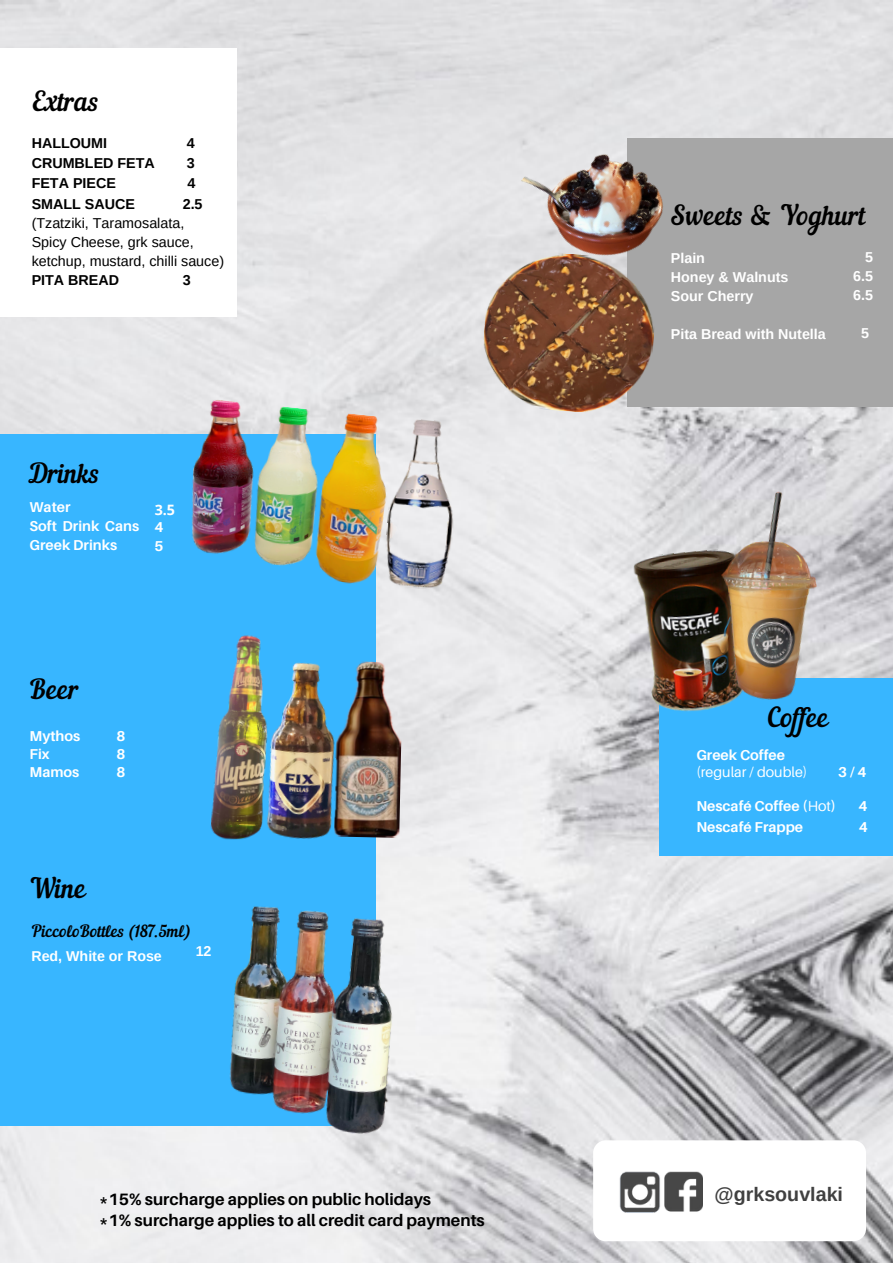
<style>
.page{position:relative;width:893px;height:1264px;background:#fff}
.page>*{position:absolute;margin:0;border:0;box-sizing:border-box;transform-origin:0 0}
.t1{font:27px "Nautilus Pompilius";color:#000}
.t2{font:700 19.65px "Arimo";color:#404040}
.t3{font:700 16.5px "Aileron";color:#000}
.t4{font:16.5px "Nautilus Pompilius";color:#000}
.t5{font:700 14.25px/18px "Aileron";color:#fff;text-align:justify}
.t6{font:14.25px/19px "Arimo";color:#000}
.t7{font:700 14.25px "Arimo";color:#fff}
.t8{font:700 14.25px "Arimo";color:#000}
.t9{font:14.25px "Aileron";color:#fff}
.t10{font:700 14.25px "Open Sans";color:#fff}
.s1{font-weight:700}
.s2{font-weight:400}
</style>
<div class="page">
<img style="left:0;top:0;width:892px;height:1262px">
<div style="left:626px;top:138px;width:266px;height:269px;background:#a6a6a6"></div>
<img style="left:479px;top:248px;width:180px;height:169px">
<img style="left:505px;top:103px;width:209px;height:203px">
<div style="left:0;top:434px;width:375px;height:692px;background:#38b6ff"></div>
<svg style="left:593px;top:1140px;width:273px;height:101px"></svg>
<img style="left:615px;top:1167px;width:88px;height:46px">
<img style="left:182px;top:398px;width:242px;height:201px">
<img style="left:211px;top:876px;width:210px;height:278px">
<div style="left:0;top:48px;width:237px;height:269px;background:#fff"></div>
<div style="left:659px;top:678px;width:233px;height:177px;background:#38b6ff"></div>
<img style="left:619px;top:547px;width:89px;height:170px">
<img style="left:210px;top:635px;width:51px;height:205px">
<img style="left:248px;top:647px;width:124px;height:193px">
<img style="left:334px;top:661px;width:69px;height:176px">
<img style="left:708px;top:481px;width:141px;height:229px">
<img style="left:382px;top:417px;width:79px;height:174px">
<p class="t1" style="left:32px;top:91px;width:69px">Extras</p>
<p class="t8" style="left:32px;top:135px;width:77px">HALLOUMI</p>
<p class="t8" style="left:187px;top:135px;width:9px">4</p>
<p class="t8" style="left:32px;top:155px;width:125px">CRUMBLED FETA</p>
<p class="t8" style="left:187px;top:155px;width:9px">3</p>
<p class="t8" style="left:32px;top:175px;width:86px">FETA PIECE</p>
<p class="t8" style="left:187px;top:175px;width:9px">4</p>
<p class="t8" style="left:32px;top:196px;width:105px">SMALL SAUCE</p>
<p class="t6" style="left:32px;top:194px;width:172px;text-indent:151px"><span class="s1">2.5 </span>(Tzatziki, Taramosalata,</p>
<p class="t6" style="left:32px;top:232px;width:194px">Spicy Cheese, grk sauce, ketchup, mustard, chilli sauce)</p>
<p class="t8" style="left:32px;top:272px;width:89px">PITA BREAD</p>
<p class="t8" style="left:183px;top:272px;width:9px">3</p>
<p class="t1" style="left:30px;top:463px;width:72px">Drinks</p>
<p class="t5" style="left:30px;top:498px;width:43px">Water</p>
<p class="t5" style="left:30px;top:516px;width:111px;line-height:19px">Soft Drink Cans<br>Greek Drinks</p>
<p class="t5" style="left:154px;top:517px;width:10px">4</p>
<p class="t10" style="left:155px;top:499px;width:21px">3.5</p>
<p class="t5" style="left:154px;top:537px;width:10px">5</p>
<p class="t1" style="left:30px;top:678px;width:51px">Beer</p>
<p class="t5" style="left:30px;top:726px;width:52px">Mythos</p>
<p class="t5" style="left:30px;top:744px;width:22px">Fix</p>
<p class="t5" style="left:30px;top:762px;width:51px">Mamos</p>
<p class="t5" style="left:117px;top:726px;width:10px">8<br>8<br>8</p>
<p class="t1" style="left:30px;top:878px;width:58px">Wine</p>
<p class="t4" style="left:31px;top:924px;width:160px">PiccoloBottles (187.5ml)</p>
<p class="t7" style="left:31px;top:948px;width:132px">Red, White or Rose</p>
<p class="t7" style="left:196px;top:943px;width:17px">12</p>
<p class="t3" style="left:99px;top:1188px;width:334px">*15% surcharge applies on public holidays</p>
<p class="t3" style="left:99px;top:1210px;width:387px">*1% surcharge applies to all credit card payments</p>
<p class="t1" style="left:670px;top:205px;width:197px">Sweets &amp; Yoghurt</p>
<p class="t7" style="left:670px;top:250px;width:36px">Plain</p>
<p class="t7" style="left:670px;top:269px;width:119px">Honey &amp; Walnuts</p>
<p class="t7" style="left:670px;top:288px;width:84px">Sour Cherry</p>
<p class="t7" style="left:670px;top:326px;width:156px">Pita Bread with Nutella</p>
<p class="t7" style="left:865px;top:249px;width:9px">5</p>
<p class="t7" style="left:853px;top:268px;width:21px">6.5</p>
<p class="t7" style="left:853px;top:287px;width:21px">6.5</p>
<p class="t7" style="left:861px;top:325px;width:9px">5</p>
<p class="t1" style="left:767px;top:707px;width:63px">Cof ee</p>
<p class="t5" style="left:696px;top:745px;width:90px">Greek Coffee</p>
<p class="t9" style="left:696px;top:762px;width:112px">(regular / double)</p>
<p class="t5" style="left:838px;top:762px;width:30px">3/4</p>
<p class="t5" style="left:696px;top:797px;width:141px">Nescafé Coffee (<span class="s2">Hot</span>)</p>
<p class="t5" style="left:858px;top:797px;width:10px">4</p>
<p class="t5" style="left:696px;top:817px;width:108px">Nescafé Frappe</p>
<p class="t5" style="left:858px;top:817px;width:10px">4</p>
<p class="t2" style="left:714px;top:1183px;width:130px">@grksouvlaki</p>
</div>
